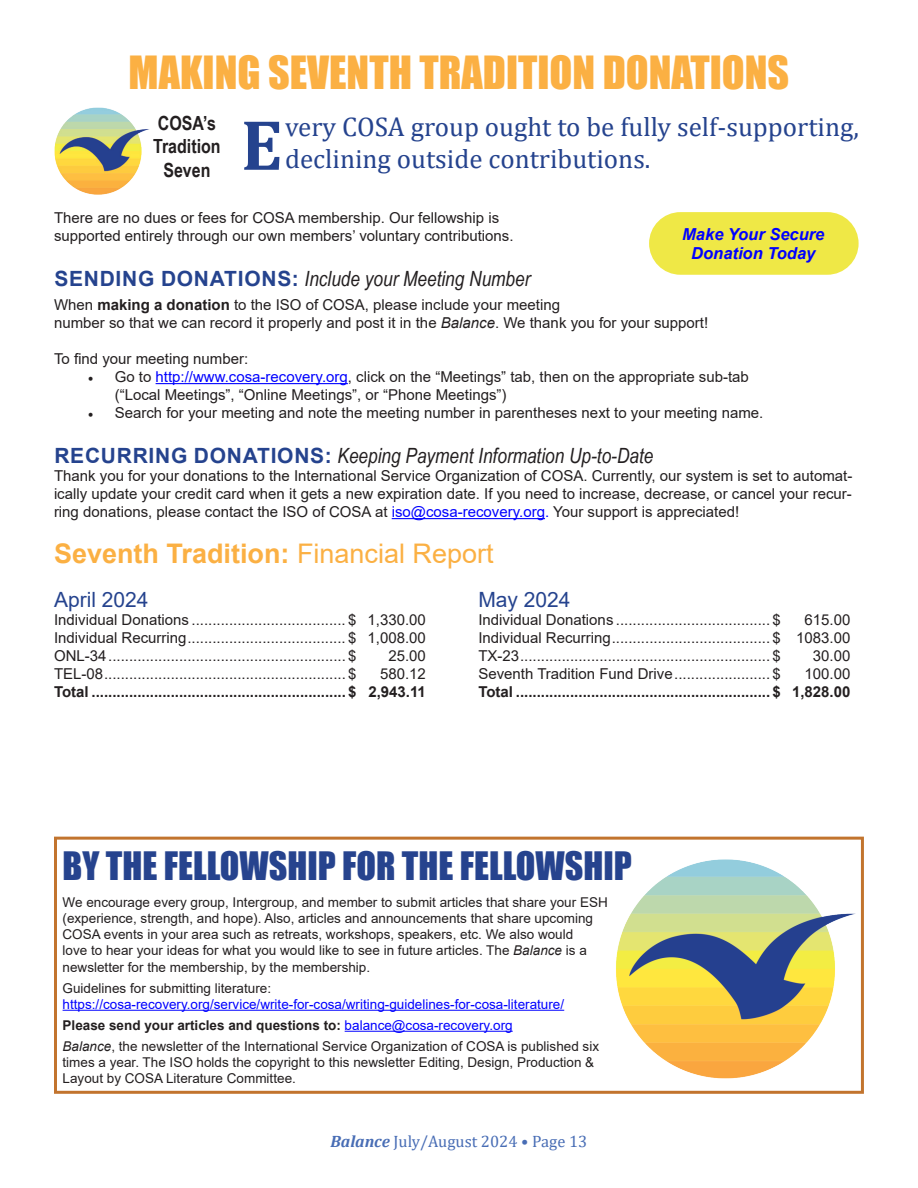
<style>
.page{position:relative;width:918px;height:1188px;background:#fff}
.page>*{position:absolute;margin:0;border:0;box-sizing:border-box;transform-origin:0 0}
.t1{font:700 72px "Cambria";color:#25438e}
.t2{font:42px "Impact";color:#fbb043}
.t3{font:36px "Impact";color:#26438e}
.t4{font:27px/31.5px "Cambria";color:#25438e}
.t5{font:700 27px "Arial";color:#fbb043}
.t6{font:italic 21px "Arial Narrow";color:#231f20}
.t7{font:21px "Arial";color:#25438e}
.t8{font:700 19.5px "Arial Narrow";color:#231f20}
.t9{font:16.5px "Cambria";color:#486db5}
.t10{font:italic 700 16.5px "Arial";color:#00f}
.t11{font:15px/18px "Arial";color:#231f20;text-align:justify}
.t12{font:700 15px "Arial";color:#231f20}
.t13{font:13.5px/16.2px "Arial";color:#231f20}
.t14{font:13.5px "Arial";color:#00f}
.t15{font:700 13.5px "Arial";color:#231f20}
.s1{font-family:"Arial";font-weight:700;font-style:normal;color:#25438e}
.s2{font-weight:700}
.s3{font-style:italic}
.s4{font-family:"Minion Pro"}
.s5{color:#00f}
.s6{font-weight:400}
.s7{font-weight:400;color:#00f}
.s8{font-weight:700;font-style:italic}
</style>
<div class="page">
<hr style="left:156px;top:383px;width:192px;height:1px;background:#00f">
<hr style="left:392px;top:518px;width:153px;height:1px;background:#00f">
<div style="left:649px;top:212px;width:210px;height:63px;background:#efe846;border-radius:31px"></div>
<div style="left:54px;top:837px;width:810px;height:257px;border:3px solid #c2742e"></div>
<img style="left:616px;top:859px;width:240px;height:220px">
<hr style="left:63px;top:1010px;width:501px;height:1px;background:#00f">
<hr style="left:345px;top:1031px;width:168px;height:1px;background:#00f">
<img style="left:54px;top:107px;width:96px;height:88px">
<p class="t2" style="left:129px;top:40px;width:662px">MAKING SEVENTH TRADITION DONATIONS</p>
<p class="t8" style="left:158px;top:108px;width:60px">COSA’s</p>
<p class="t8" style="left:153px;top:132px;width:69px">Tradition</p>
<p class="t8" style="left:163px;top:155px;width:49px">Seven</p>
<p class="t11" style="left:54px;top:209px;width:447px">There are no dues or fees for COSA membership. Our fellowship is</p>
<p class="t11" style="left:54px;top:227px;width:461px">supported entirely through our own members’ voluntary contributions.</p>
<p class="t6" style="left:54px;top:264px;width:478px"><span class="s1">SENDING DONATIONS:</span> Include your Meeting Number</p>
<p class="t11" style="left:54px;top:296px;width:508px">When <span class="s2">making a donation</span> to the ISO of COSA, please include your meeting</p>
<p class="t11" style="left:54px;top:314px;width:656px">number so that we can record it properly and post it in the <span class="s3">Balance</span>. We thank you for your support!</p>
<p class="t11" style="left:54px;top:350px;width:196px">To find your meeting number:</p>
<p class="t11" style="left:88px;top:368px;width:663px"><span class="s4">•</span> Go to <span class="s5">http://www.cosa-recovery.org</span>, click on the “Meetings” tab, then on the appropriate sub-tab</p>
<p class="t11" style="left:115px;top:386px;width:393px">(“Local Meetings”, “Online Meetings”, or “Phone Meetings”)</p>
<p class="t11" style="left:88px;top:404px;width:677px"><span class="s4">•</span> Search for your meeting and note the meeting number in parentheses next to your meeting name.</p>
<p class="t6" style="left:54px;top:441px;width:601px"><span class="s1">RECURRING DONATIONS:</span> Keeping Payment Information Up-to-Date</p>
<p class="t11" style="left:54px;top:467px;width:800px">Thank you for your donations to the International Service Organization of COSA. Currently, our system is set to automat&shy;ically update your credit card when it gets a new expiration date. If you need to increase, decrease, or cancel your recur&shy;ring donations, please contact the ISO of COSA at <span class="s5">iso@cosa-recovery.org.</span> Your support is appreciated!</p>
<p class="t4" style="left:285px;top:111px;width:575px">very COSA group ought to be fully self-supporting, declining outside contributions.</p>
<p class="t1" style="left:241px;top:94px;width:43px">E</p>
<p class="t10" style="left:682px;top:223px;width:144px">Make Your Secure</p>
<p class="t10" style="left:691px;top:243px;width:126px">Donation Today</p>
<p class="t5" style="left:54px;top:534px;width:441px">Seventh Tradition: <span class="s6">Financial Report</span></p>
<p class="t7" style="left:54px;top:585px;width:96px">April 2024</p>
<p class="t11" style="left:54px;top:610px;width:373px">Individual Donations ..................................... $ 1,330.00</p>
<p class="t11" style="left:54px;top:628px;width:373px">Individual Recurring...................................... $ 1,008.00</p>
<p class="t11" style="left:54px;top:646px;width:304px">ONL-34......................................................... $</p>
<p class="t11" style="left:388px;top:646px;width:39px">25.00</p>
<p class="t11" style="left:54px;top:664px;width:304px">TEL-08.......................................................... $</p>
<p class="t11" style="left:380px;top:664px;width:47px">580.12</p>
<p class="t12" style="left:54px;top:681px;width:374px">Total ............................................................. $ 2,943.11</p>
<p class="t7" style="left:478px;top:585px;width:94px">May 2024</p>
<p class="t11" style="left:478px;top:610px;width:304px">Individual Donations ..................................... $</p>
<p class="t11" style="left:805px;top:610px;width:47px">615.00</p>
<p class="t11" style="left:478px;top:628px;width:373px">Individual Recurring...................................... $ 1083.00</p>
<p class="t11" style="left:478px;top:646px;width:304px">TX-23............................................................ $</p>
<p class="t11" style="left:813px;top:646px;width:39px">30.00</p>
<p class="t11" style="left:478px;top:664px;width:304px">Seventh Tradition Fund Drive....................... $</p>
<p class="t11" style="left:805px;top:664px;width:47px">100.00</p>
<p class="t12" style="left:478px;top:681px;width:373px">Total ............................................................. $ 1,828.00</p>
<p class="t3" style="left:63px;top:838px;width:571px">BY THE FELLOWSHIP FOR THE FELLOWSHIP</p>
<p class="t13" style="left:63px;top:894px;width:547px">We encourage every group, Intergroup, and member to submit articles that share your ESH (experience, strength, and hope). Also, articles and announcements that share upcoming</p>
<p class="t13" style="left:63px;top:926px;width:512px">COSA events in your area such as retreats, workshops, speakers, etc. We also would</p>
<p class="t13" style="left:63px;top:942px;width:526px">love to hear your ideas for what you would like to see in future articles. The <span class="s3">Balance</span> is a</p>
<p class="t13" style="left:63px;top:959px;width:309px">newsletter for the membership, by the membership.</p>
<p class="t13" style="left:63px;top:980px;width:210px">Guidelines for submitting literature:</p>
<p class="t14" style="left:63px;top:995px;width:503px">https://cosa-recovery.org/service/write-for-cosa/writing-guidelines-for-cosa-literature/</p>
<p class="t15" style="left:63px;top:1016px;width:452px">Please send your articles and questions to: <span class="s7">balance@cosa-recovery.org</span></p>
<p class="t13" style="left:63px;top:1038px;width:538px"><span class="s3">Balance</span>, the newsletter of the International Service Organization of COSA is published six</p>
<p class="t13" style="left:63px;top:1054px;width:533px">times a year. The ISO holds the copyright to this newsletter Editing, Design, Production &amp;</p>
<p class="t13" style="left:63px;top:1070px;width:235px">Layout by COSA Literature Committee.</p>
<p class="t9" style="left:331px;top:1131px;width:258px"><span class="s8">Balance</span> July/August 2024 • Page 13</p>
</div>
